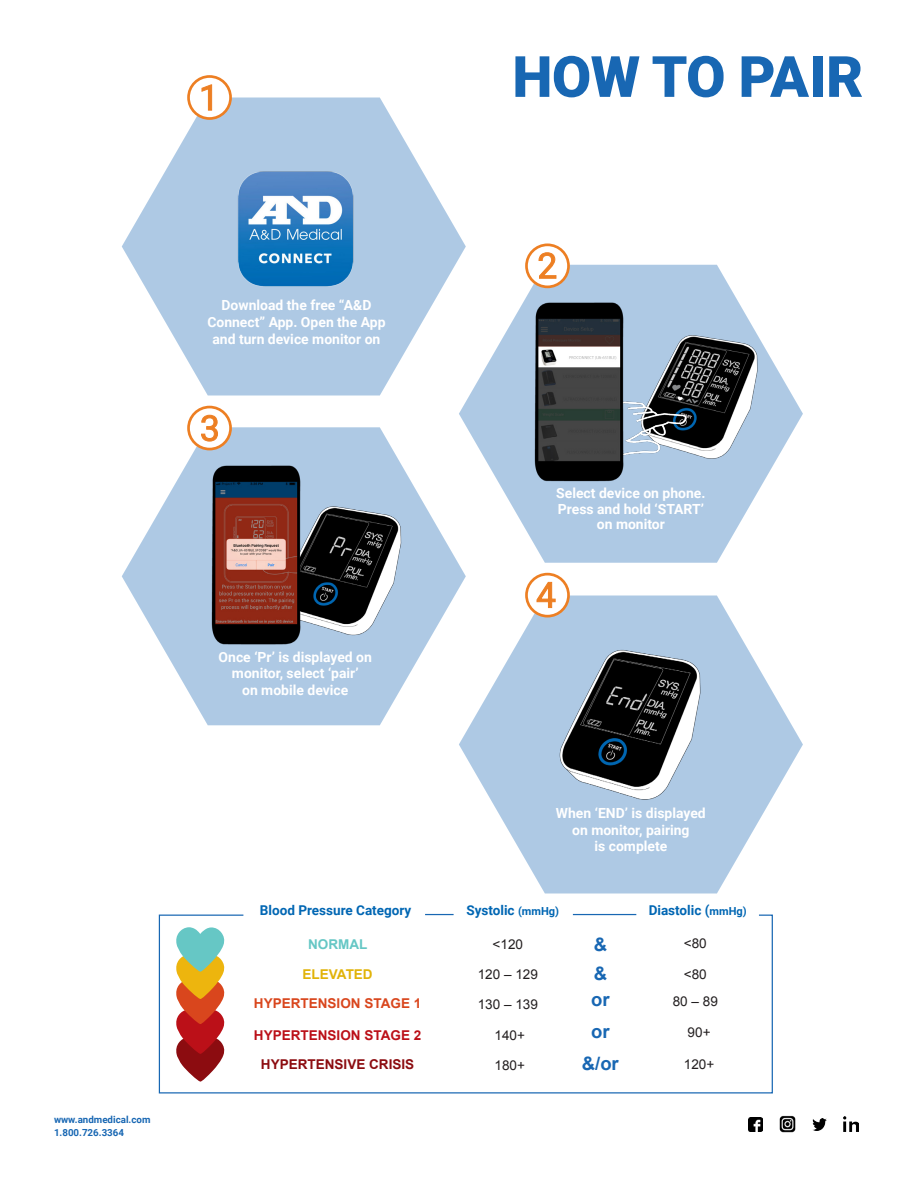
<style>
.page{position:relative;width:918px;height:1188px;background:#fff}
.page>*{position:absolute;margin:0;border:0;box-sizing:border-box;transform-origin:0 0}
.t1{font:900 57px "Roboto";letter-spacing:-.01em;color:#1867b3}
.t2{font:700 18.45px "Arial";color:#1867b3}
.t3{font:700 13.95px/16.8px "Roboto";color:#fff}
.t4{font:700 13.5px "Roboto";color:#0166b3}
.t5{font:13.5px "Arial";color:#231f20}
.t6{font:700 13.5px "Arial";color:#d9461d}
.t7{font:700 13.5px "Arial";color:#bb1018}
.t8{font:700 13.5px "Arial";color:#8c0c10}
.t9{font:700 13.5px "Arial";color:#e1b309}
.t10{font:700 13.5px "Arial";color:#66c7c5}
.t11{font:700 9.75px "Roboto";color:#1867b3}
.s1{font-size:11.1px}
</style>
<div class="page">
<img style="left:844px;top:1116px;width:14px;height:15px">
<img style="left:812px;top:1119px;width:15px;height:12px">
<svg style="left:122px;top:97px;width:344px;height:299px;fill:#aec9e4"></svg>
<svg style="left:459px;top:265px;width:344px;height:298px;fill:#aec9e4"></svg>
<svg style="left:122px;top:427px;width:344px;height:298px;fill:#aec9e4"></svg>
<svg style="left:459px;top:595px;width:344px;height:299px;fill:#aec9e4"></svg>
<img style="left:779px;top:1116px;width:17px;height:17px">
<img style="left:748px;top:1117px;width:15px;height:15px">
<svg style="left:158px;top:914px;width:615px;height:180px"></svg>
<svg style="left:445px;top:935px;width:2px;height:143px"></svg>
<svg style="left:568px;top:935px;width:2px;height:143px"></svg>
<svg style="left:634px;top:935px;width:2px;height:143px"></svg>
<svg style="left:254px;top:987px;width:163px;height:2px"></svg>
<svg style="left:254px;top:957px;width:163px;height:2px"></svg>
<svg style="left:467px;top:957px;width:83px;height:2px"></svg>
<svg style="left:467px;top:985px;width:83px;height:2px"></svg>
<svg style="left:582px;top:958px;width:29px;height:2px"></svg>
<svg style="left:649px;top:959px;width:79px;height:2px"></svg>
<svg style="left:648px;top:985px;width:79px;height:2px"></svg>
<svg style="left:254px;top:1017px;width:163px;height:2px"></svg>
<svg style="left:467px;top:1017px;width:83px;height:2px"></svg>
<svg style="left:582px;top:1016px;width:29px;height:2px"></svg>
<svg style="left:582px;top:985px;width:29px;height:2px"></svg>
<svg style="left:650px;top:1015px;width:80px;height:2px"></svg>
<svg style="left:254px;top:1049px;width:163px;height:2px"></svg>
<svg style="left:467px;top:1048px;width:83px;height:2px"></svg>
<svg style="left:582px;top:1048px;width:29px;height:2px"></svg>
<svg style="left:650px;top:1048px;width:80px;height:2px"></svg>
<svg style="left:425px;top:914px;width:29px;height:1px"></svg>
<hr style="left:573px;top:914px;width:63px;height:1px;background:#1867b3">
<svg style="left:176px;top:927px;width:49px;height:155px"></svg>
<div style="left:526px;top:245px;width:43px;height:42px;background:#fff;border-radius:50%"></div>
<div style="left:525px;top:244px;width:45px;height:44px;border:3px solid #ed7f23;border-radius:50%"></div>
<svg style="left:538px;top:252px;width:18px;height:23px"></svg>
<img style="left:555px;top:646px;width:152px;height:160px">
<img style="left:648px;top:332px;width:114px;height:131px">
<img style="left:648px;top:392px;width:43px;height:71px">
<img style="left:326px;top:503px;width:76px;height:135px">
<div style="left:189px;top:407px;width:42px;height:42px;background:#fff;border-radius:50%"></div>
<div style="left:187px;top:406px;width:45px;height:44px;border:3px solid #ed7f23;border-radius:50%"></div>
<svg style="left:201px;top:415px;width:17px;height:24px"></svg>
<svg style="left:189px;top:76px;width:42px;height:43px"></svg>
<div style="left:187px;top:75px;width:45px;height:45px;border:3px solid #ed7f23;border-radius:50%"></div>
<svg style="left:201px;top:84px;width:11px;height:27px"></svg>
<svg style="left:526px;top:574px;width:43px;height:42px"></svg>
<div style="left:525px;top:573px;width:45px;height:45px;border:3px solid #ed7f23;border-radius:50%"></div>
<svg style="left:536px;top:582px;width:20px;height:26px"></svg>
<img style="left:232px;top:154px;width:127px;height:146px">
<img style="left:507px;top:275px;width:141px;height:210px">
<img style="left:184px;top:439px;width:142px;height:211px">
<p class="t1" style="left:512px;top:37px;width:352px">HOW TO PAIR</p>
<p class="t11" style="left:54px;top:1113px;width:98px">www.andmedical.com</p>
<p class="t11" style="left:54px;top:1125px;width:72px">1.800.726.3364</p>
<p class="t3" style="left:207px;top:296px;width:180px;text-align:center">Download the free “A&amp;D<br>Connect” App. Open the App and turn device monitor on</p>
<p class="t3" style="left:219px;top:648px;width:155px">Once ‘Pr’ is displayed on</p>
<p class="t3" style="left:232px;top:664px;width:128px">monitor, select ‘pair’</p>
<p class="t3" style="left:242px;top:681px;width:108px">on mobile device</p>
<p class="t3" style="left:556px;top:484px;width:151px">Select device on phone.<br>Press and hold ‘START’</p>
<p class="t3" style="left:597px;top:515px;width:70px">on monitor</p>
<p class="t3" style="left:556px;top:804px;width:151px">When ‘END’ is displayed</p>
<p class="t3" style="left:572px;top:821px;width:119px">on monitor, pairing</p>
<p class="t3" style="left:594px;top:837px;width:74px">is complete</p>
<p class="t4" style="left:260px;top:901px;width:153px">Blood Pressure Category</p>
<p class="t4" style="left:466px;top:901px;width:94px">Systolic <span class="s1">(mmHg)</span></p>
<p class="t4" style="left:649px;top:901px;width:100px">Diastolic (<span class="s1">mmHg)</span></p>
<p class="t10" style="left:308px;top:935px;width:61px">NORMAL</p>
<p class="t9" style="left:303px;top:965px;width:72px">ELEVATED</p>
<p class="t6" style="left:254px;top:995px;width:169px">HYPERTENSION STAGE 1</p>
<p class="t7" style="left:254px;top:1026px;width:169px">HYPERTENSION STAGE 2</p>
<p class="t8" style="left:261px;top:1056px;width:155px">HYPERTENSIVE CRISIS</p>
<p class="t5" style="left:493px;top:935px;width:32px">&lt;120</p>
<p class="t5" style="left:478px;top:965px;width:62px">120 – 129</p>
<p class="t5" style="left:478px;top:996px;width:62px">130 – 139</p>
<p class="t5" style="left:495px;top:1027px;width:32px">140+</p>
<p class="t5" style="left:495px;top:1057px;width:32px">180+</p>
<p class="t2" style="left:594px;top:932px;width:15px">&amp;</p>
<p class="t2" style="left:594px;top:961px;width:15px">&amp;</p>
<p class="t2" style="left:591px;top:987px;width:20px">or</p>
<p class="t2" style="left:591px;top:1019px;width:20px">or</p>
<p class="t2" style="left:582px;top:1051px;width:38px">&amp;/or</p>
<p class="t5" style="left:684px;top:934px;width:24px">&lt;80</p>
<p class="t5" style="left:684px;top:965px;width:24px">&lt;80</p>
<p class="t5" style="left:673px;top:992px;width:47px">80 – 89</p>
<p class="t5" style="left:688px;top:1023px;width:24px">90+</p>
<p class="t5" style="left:684px;top:1056px;width:32px">120+</p>
</div>
